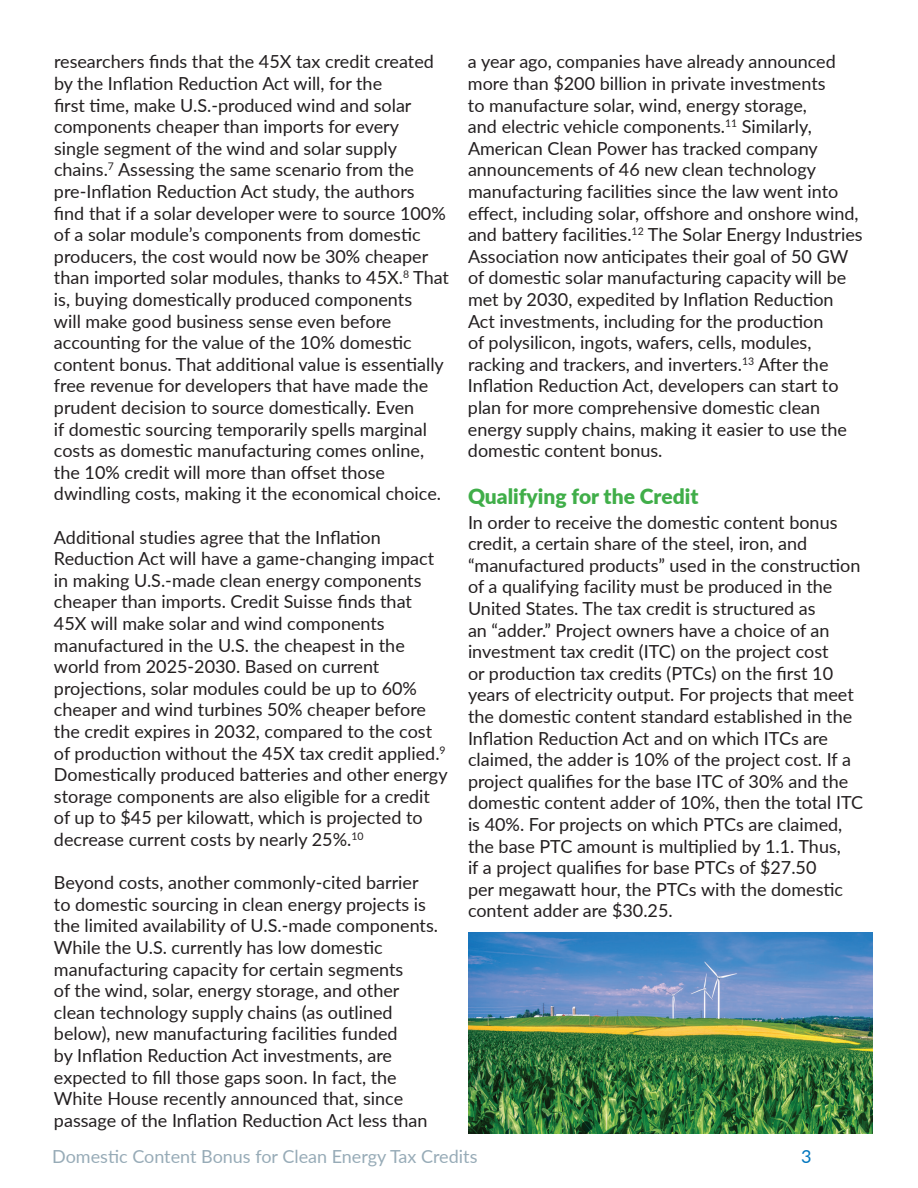
<style>
.page{position:relative;width:918px;height:1188px;background:#fff}
.page>*{position:absolute;margin:0;border:0;box-sizing:border-box;transform-origin:0 0}
.t1{font:900 21px "Lato";color:#40ae49}
.t2{font:18px/21.6px "Lato";color:#231f20}
.t3{font:18px "Lato";color:#97abb7}
.t4{font:18px "Lato";color:#0076be}
</style>
<div class="page">
<img style="left:468px;top:932px;width:405px;height:202px">
<p class="t2" style="left:54px;top:50px;width:397px">researchers finds that the 45X tax credit created by the Inflation Reduction Act will, for the<br>first time, make U.S.-produced wind and solar components cheaper than imports for every<br>single segment of the wind and solar supply chains.<sup>7</sup> Assessing the same scenario from the pre-Inflation Reduction Act study, the authors find that if a solar developer were to source 100% of a solar module’s components from domestic producers, the cost would now be 30% cheaper than imported solar modules, thanks to 45X.<sup>8</sup> That is, buying domestically produced components<br>will make good business sense even before accounting for the value of the 10% domestic content bonus. That additional value is essentially free revenue for developers that have made the prudent decision to source domestically. Even<br>if domestic sourcing temporarily spells marginal costs as domestic manufacturing comes online, the 10% credit will more than offset those dwindling costs, making it the economical choice.</p>
<p class="t2" style="left:54px;top:526px;width:395px">Additional studies agree that the Inflation Reduction Act will have a game-changing impact in making U.S.-made clean energy components cheaper than imports. Credit Suisse finds that 45X will make solar and wind components manufactured in the U.S. the cheapest in the world from 2025-2030. Based on current projections, solar modules could be up to 60% cheaper and wind turbines 50% cheaper before the credit expires in 2032, compared to the cost of production without the 45X tax credit applied.<sup>9<br></sup>Domestically produced batteries and other energy storage components are also eligible for a credit of up to $45 per kilowatt, which is projected to decrease current costs by nearly 25%.<sup>10</sup></p>
<p class="t2" style="left:54px;top:871px;width:386px">Beyond costs, another commonly-cited barrier to domestic sourcing in clean energy projects is the limited availability of U.S.-made components.<br>While the U.S. currently has low domestic manufacturing capacity for certain segments<br>of the wind, solar, energy storage, and other clean technology supply chains (as outlined below), new manufacturing facilities funded<br>by Inflation Reduction Act investments, are expected to fill those gaps soon. In fact, the White House recently announced that, since passage of the Inflation Reduction Act less than</p>
<p class="t2" style="left:468px;top:50px;width:396px">a year ago, companies have already announced more than $200 billion in private investments<br>to manufacture solar, wind, energy storage,<br>and electric vehicle components.<sup>11</sup> Similarly, American Clean Power has tracked company announcements of 46 new clean technology manufacturing facilities since the law went into effect, including solar, offshore and onshore wind, and battery facilities.<sup>12</sup> The Solar Energy Industries Association now anticipates their goal of 50 GW of domestic solar manufacturing capacity will be met by 2030, expedited by Inflation Reduction Act investments, including for the production<br>of polysilicon, ingots, wafers, cells, modules, racking and trackers, and inverters.<sup>13</sup> After the Inflation Reduction Act, developers can start to plan for more comprehensive domestic clean energy supply chains, making it easier to use the domestic content bonus.</p>
<p class="t1" style="left:468px;top:481px;width:232px">Qualifying for the Credit</p>
<p class="t2" style="left:468px;top:511px;width:397px">In order to receive the domestic content bonus credit, a certain share of the steel, iron, and “manufactured products” used in the construction of a qualifying facility must be produced in the United States. The tax credit is structured as<br>an “adder.” Project owners have a choice of an investment tax credit (ITC) on the project cost<br>or production tax credits (PTCs) on the first 10 years of electricity output. For projects that meet the domestic content standard established in the Inflation Reduction Act and on which ITCs are claimed, the adder is 10% of the project cost. If a project qualifies for the base ITC of 30% and the domestic content adder of 10%, then the total ITC is 40%. For projects on which PTCs are claimed, the base PTC amount is multiplied by 1.1. Thus,<br>if a project qualifies for base PTCs of $27.50<br>per megawatt hour, the PTCs with the domestic content adder are $30.25.</p>
<p class="t3" style="left:52px;top:1143px;width:427px">Domestic Content Bonus for Clean Energy Tax Credits</p>
<p class="t4" style="left:801px;top:1143px;width:12px">3</p>
</div>
